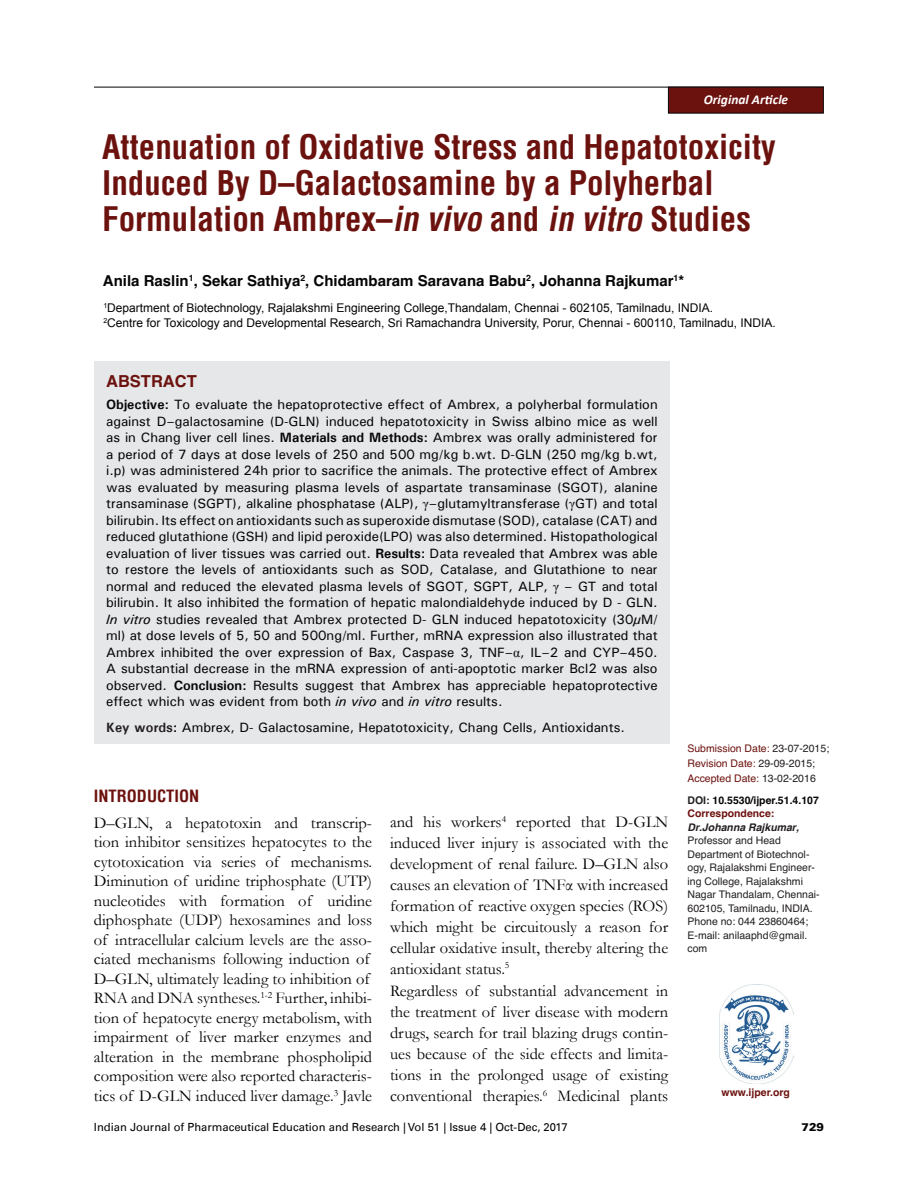
<style>
.page{position:relative;width:918px;height:1188px;background:#fff}
.page>*{position:absolute;margin:0;border:0;box-sizing:border-box;transform-origin:0 0}
.AT{font:700 condensed 33px/36px "Helvetica";color:#6c120e}
.Body_Text{font:16.5px/19.5px "Garamond";color:#050406;text-align:justify}
.t1{font:700 condensed 16.5px "Helvetica";color:#6c120e}
.Abstr_Head{font:700 16.5px "Helvetica";color:#6c120e}
.Author_name{font:700 15px "Helvetica";color:#050406}
.Abstract_text{font:500 13.5px/16.5px "Univers";color:#050406;text-align:justify}
.Abstract_keywords{font:500 13.5px "Univers";color:#050406}
.t2{font:italic 700 13.5px "Calibri";color:#fff}
.Author_Dept{font:12px "Arial";color:#050406}
.t3{font:11.25px "Univers LT";color:#050406}
.t4{font:900 11.25px "Univers LT";color:#050406}
.Corr_author{font:10.5px/13.5px "Helvetica";color:#231f20}
.Corr_addr{font:10.5px "Helvetica";color:#6c120e}
.Corr_author-2{font:700 10.5px "Helvetica";color:#6c120e}
.Corr_author-3{font:700 10.5px "Helvetica";color:#050406}
.Corr_author-4{font:italic 700 10.5px "Helvetica";color:#231f20}
.s1{font-style:italic}
.s2{font-weight:700}
.s3{font-family:"Times New Roman";font-weight:400}
.s4{font-weight:700;color:#231f20}
.s5{color:#231f20}
</style>
<div class="page">
<hr style="left:94px;top:87px;width:730px;height:1px;background:#050406">
<div style="left:668px;top:87px;width:156px;height:27px;background:#6c120e;border:1px solid #050406"></div>
<img style="left:719px;top:984px;width:74px;height:99px">
<div style="left:94px;top:361px;width:576px;height:383px;background:#e6e7e9"></div>
<p class="t2" style="left:704px;top:91px;width:86px">Original Article</p>
<p class="AT" style="left:102px;top:129px;width:675px">Attenuation of Oxidative Stress and Hepatotoxicity<br>Induced By D–Galactosamine by a Polyherbal<br>Formulation Ambrex–<span class="s1">in vivo</span> and <span class="s1">in vitro</span> Studies</p>
<p class="Author_name" style="left:103px;top:267px;width:583px">Anila Raslin<sup>1</sup>, Sekar Sathiya<sup>2</sup>, Chidambaram Saravana Babu<sup>2</sup>, Johanna Rajkumar<sup>1</sup>*</p>
<p class="Author_Dept" style="left:103px;top:300px;width:611px"><sup>1</sup>Department of Biotechnology, Rajalakshmi Engineering College,Thandalam, Chennai - 602105, Tamilnadu, INDIA.</p>
<p class="Author_Dept" style="left:103px;top:315px;width:674px"><sup>2</sup>Centre for Toxicology and Developmental Research, Sri Ramachandra University, Porur, Chennai - 600110, Tamilnadu, INDIA.</p>
<p class="Abstr_Head" style="left:106px;top:366px;width:92px">ABSTRACT</p>
<p class="Abstract_text" style="left:106px;top:396px;width:553px"><span class="s2">Objective:</span> To evaluate the hepatoprotective effect of Ambrex, a polyherbal formulation against D–galactosamine (D-GLN) induced hepatotoxicity in Swiss albino mice as well as in Chang liver cell lines. <span class="s2">Materials and Methods:</span> Ambrex was orally administered for a period of 7 days at dose levels of 250 and 500 mg/kg b.wt. D-GLN (250 mg/kg b.wt, i.p) was administered 24h prior to sacrifice the animals. The protective effect of Ambrex was evaluated by measuring plasma levels of aspartate transaminase (SGOT), alanine transaminase (SGPT), alkaline phosphatase (ALP), <span class="s3">γ</span>–glutamyltransferase (<span class="s3">γ</span>GT) and total bilirubin. Its effect on antioxidants such as superoxide dismutase (SOD), catalase (CAT) and reduced glutathione (GSH) and lipid peroxide(LPO) was also determined. Histopathological evaluation of liver tissues was carried out. <span class="s2">Results:</span> Data revealed that Ambrex was able to restore the levels of antioxidants such as SOD, Catalase, and Glutathione to near normal and reduced the elevated plasma levels of SGOT, SGPT, ALP, <span class="s3">γ</span> – GT and total bilirubin. It also inhibited the formation of hepatic malondialdehyde induced by D - GLN.<br><span class="s1">In vitro</span> studies revealed that Ambrex protected D- GLN induced hepatotoxicity (30µM/ ml) at dose levels of 5, 50 and 500ng/ml. Further, mRNA expression also illustrated that Ambrex inhibited the over expression of Bax, Caspase 3, TNF–<span class="s3">α</span>, IL–2 and CYP–450.<br>A substantial decrease in the mRNA expression of anti-apoptotic marker Bcl2 was also observed. <span class="s2">Conclusion:</span> Results suggest that Ambrex has appreciable hepatoprotective effect which was evident from both <span class="s1">in vivo</span> and <span class="s1">in vitro</span> results.</p>
<p class="Abstract_keywords" style="left:106px;top:718px;width:520px"><span class="s4">Key words</span><span class="s2">:</span> Ambrex, D- Galactosamine, Hepatotoxicity, Chang Cells, Antioxidants.</p>
<h1 class="t1" style="left:94px;top:785px;width:107px">INTRODUCTION</h1>
<p class="Body_Text" style="left:94px;top:812px;width:280px;text-align:left">D–GLN, a hepatotoxin and transcrip&shy;tion inhibitor sensitizes hepatocytes to the cytotoxication via series of mechanisms.<br>Diminution of uridine triphosphate (UTP) nucleotides with formation of uridine diphosphate (UDP) hexosamines and loss of intracellular calcium levels are the asso&shy;ciated mechanisms following induction of D–GLN, ultimately leading to inhibition of RNA and DNA syntheses.<sup>1-2</sup> Further, inhibi&shy;tion of hepatocyte energy metabolism, with impairment of liver marker enzymes and alteration in the membrane phospholipid composition were also reported characteris&shy;tics of D-GLN induced liver damage.<sup>3</sup> Javle</p>
<p class="Body_Text" style="left:390px;top:811px;width:280px;line-height:21px">and his workers<sup>4</sup> reported that D-GLN induced liver injury is associated with the development of renal failure. D–GLN also causes an elevation of TNFα with increased formation of reactive oxygen species (ROS) which might be circuitously a reason for cellular oxidative insult, thereby altering the antioxidant status.<sup>5</sup></p>
<p class="Body_Text" style="left:390px;top:980px;width:280px;line-height:21px">Regardless of substantial advancement in the treatment of liver disease with modern drugs, search for trail blazing drugs contin&shy;ues because of the side effects and limita&shy;tions in the prolonged usage of existing conventional therapies.<sup>6</sup> Medicinal plants</p>
<p class="Corr_addr" style="left:687px;top:739px;width:143px">Submission Date: <span class="s5">23-07-2015;</span></p>
<p class="Corr_addr" style="left:687px;top:754px;width:129px">Revision Date: <span class="s5">29-09-2015;</span></p>
<p class="Corr_addr" style="left:687px;top:769px;width:130px">Accepted Date: <span class="s5">13-02-2016</span></p>
<p class="Corr_author-3" style="left:688px;top:791px;width:133px"><span class="s5">DOI:</span> 10.5530/ijper.51.4.107</p>
<p class="Corr_author-2" style="left:688px;top:804px;width:88px">Correspondence:</p>
<p class="Corr_author-4" style="left:688px;top:821px;width:113px">Dr.Johanna Rajkumar,</p>
<p class="Corr_author" style="left:688px;top:834px;width:95px">Professor and Head</p>
<p class="Corr_author" style="left:688px;top:847px;width:134px">Department of Biotechnol&shy;ogy, Rajalakshmi Engineer&shy;ing College, Rajalakshmi<br>Nagar Thandalam, Chennai-<br>602105, Tamilnadu, INDIA.</p>
<p class="Corr_author" style="left:688px;top:915px;width:122px">Phone no: 044 23860464;</p>
<p class="Corr_author" style="left:688px;top:928px;width:121px">E-mail: anilaaphd@gmail. com</p>
<p class="Corr_author-2" style="left:722px;top:1083px;width:70px">www.ijper.org</p>
<p class="t3" style="left:94px;top:1120px;width:475px">Indian Journal of Pharmaceutical Education and Research | Vol 51 | Issue 4 | Oct-Dec, 2017</p>
<p class="t4" style="left:802px;top:1120px;width:24px">729</p>
</div>
